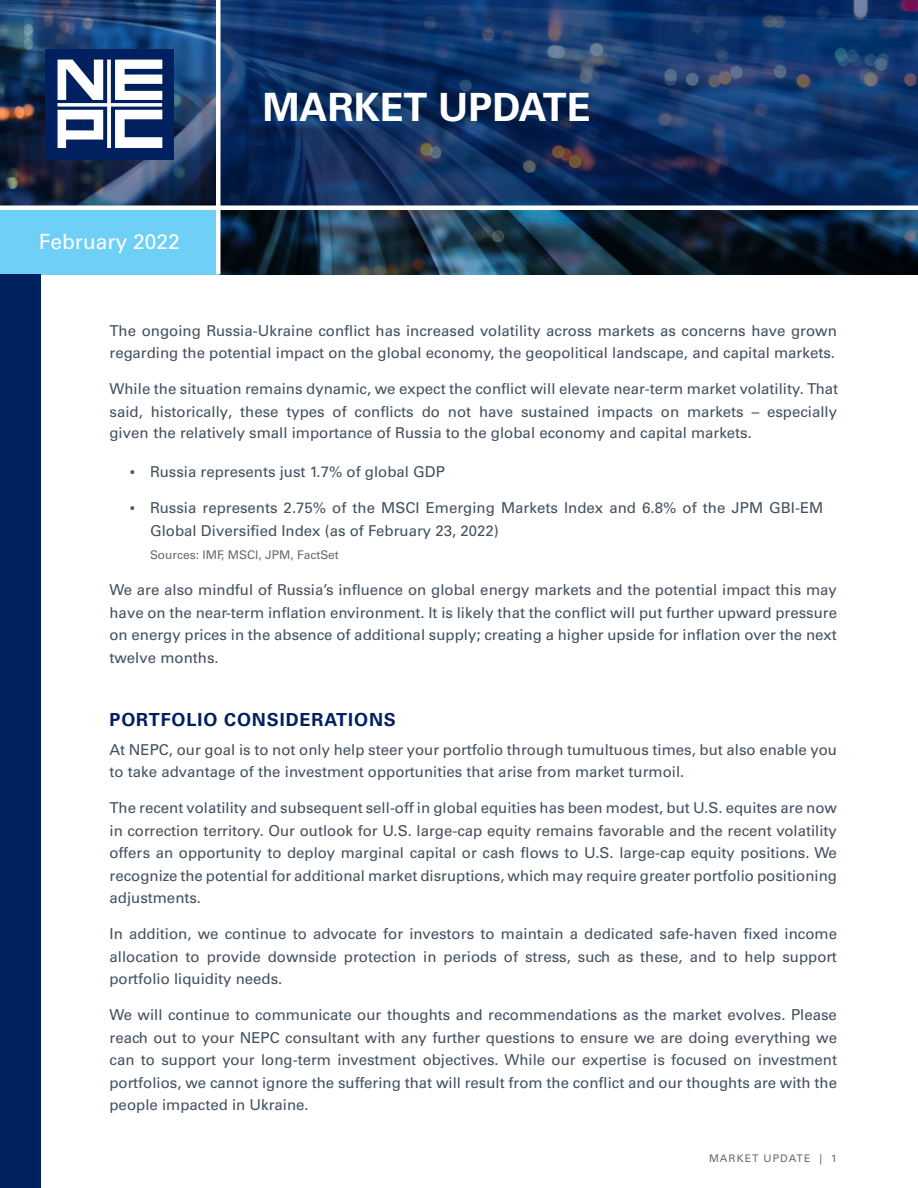
<style>
.page{position:relative;width:918px;height:1188px;background:#fff}
.page>*{position:absolute;margin:0;border:0;box-sizing:border-box;transform-origin:0 0}
.Doc_Title_-_Quarter{font:700 39px "Univers LT Pro 65";color:#fff}
.t1{font:21px "Univers LT Pro 55 Roman";color:#fff}
.Heading{font:700 18px "Univers LT Pro 65";letter-spacing:.05em;color:#002060}
.Main_Body_Text{font:15px/22.5px "Univers LT Pro 55 Roman";color:#43505e;text-align:justify}
.Disclosures{font:12px "Univers LT Pro 55 Roman";color:#6b6b6b}
.Main_Body_Text-2{font:10.5px "Univers LT Pro 55 Roman";letter-spacing:.1em;color:#6b6b6b}
.s1{font-family:"Verdana"}
</style>
<div class="page">
<img style="left:0;top:0;width:918px;height:274px">
<svg style="left:220px;top:0;width:698px;height:206px;background:#123364"></svg>
<div style="left:0;top:208px;width:218px;height:66px;background:#6ed0f7"></div>
<hr style="left:216px;top:0;width:4px;height:274px;background:#fff">
<div style="left:0;top:274px;width:40px;height:914px;background:#002060"></div>
<hr style="left:0;top:206px;width:918px;height:4px;background:#fff">
<div style="left:45px;top:50px;width:129px;height:110px;background:#002060"></div>
<svg style="left:57px;top:60px;width:105px;height:88px"></svg>
<p class="t1" style="left:39px;top:227px;width:143px">February 2022</p>
<p class="Doc_Title_-_Quarter" style="left:263px;top:80px;width:329px">MARKET UPDATE</p>
<p class="Main_Body_Text" style="left:110px;top:319px;width:729px">The ongoing Russia-Ukraine conflict has increased volatility across markets as concerns have grown regarding the potential impact on the global economy, the geopolitical landscape, and capital markets.</p>
<p class="Main_Body_Text" style="left:110px;top:377px;width:730px;line-height:21.9px">While the situation remains dynamic, we expect the conflict will elevate near-term market volatility. That said, historically, these types of conflicts do not have sustained impacts on markets – especially given the relatively small importance of Russia to the global economy and capital markets.</p>
<p class="Main_Body_Text" style="left:130px;top:460px;width:317px"><span class="s1">▪</span> Russia represents just 1.7% of global GDP</p>
<p class="Main_Body_Text" style="left:150px;top:496px;width:675px;text-indent:-20px"><span class="s1">▪</span> Russia represents 2.75% of the MSCI Emerging Markets Index and 6.8% of the JPM GBI-EM<br>Global Diversified Index (as of February 23, 2022)</p>
<p class="Disclosures" style="left:150px;top:547px;width:190px">Sources: IMF, MSCI, JPM, FactSet</p>
<p class="Main_Body_Text" style="left:110px;top:578px;width:729px">We are also mindful of Russia’s influence on global energy markets and the potential impact this may have on the near-term inflation environment. It is likely that the conflict will put further upward pressure on energy prices in the absence of additional supply; creating a higher upside for inflation over the next twelve months.</p>
<p class="Heading" style="left:110px;top:707px;width:288px">PORTFOLIO CONSIDERATIONS</p>
<p class="Main_Body_Text" style="left:110px;top:738px;width:729px">At NEPC, our goal is to not only help steer your portfolio through tumultuous times, but also enable you to take advantage of the investment opportunities that arise from market turmoil.</p>
<p class="Main_Body_Text" style="left:110px;top:796px;width:729px">The recent volatility and subsequent sell-off in global equities has been modest, but U.S. equites are now in correction territory. Our outlook for U.S. large-cap equity remains favorable and the recent volatility offers an opportunity to deploy marginal capital or cash flows to U.S. large-cap equity positions. We recognize the potential for additional market disruptions, which may require greater portfolio positioning adjustments.</p>
<p class="Main_Body_Text" style="left:110px;top:922px;width:729px">In addition, we continue to advocate for investors to maintain a dedicated safe-haven fixed income allocation to provide downside protection in periods of stress, such as these, and to help support portfolio liquidity needs.</p>
<p class="Main_Body_Text" style="left:110px;top:1003px;width:729px">We will continue to communicate our thoughts and recommendations as the market evolves. Please reach out to your NEPC consultant with any further questions to ensure we are doing everything we can to support your long-term investment objectives. While our expertise is focused on investment portfolios, we cannot ignore the suffering that will result from the conflict and our thoughts are with the people impacted in Ukraine.</p>
<p class="Main_Body_Text-2" style="left:709px;top:1151px;width:129px">MARKET UPDATE | 1</p>
</div>
